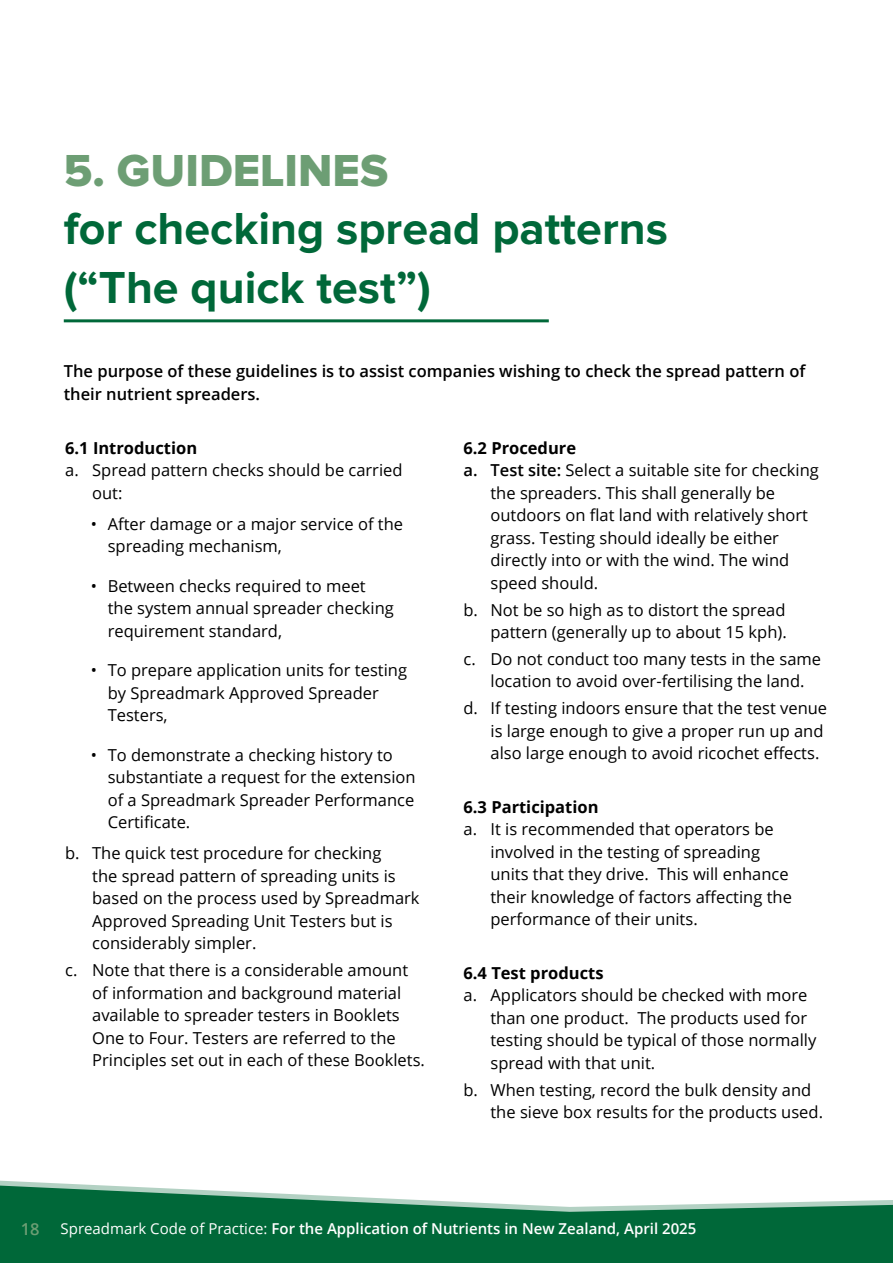
<style>
.page{position:relative;width:893px;height:1263px;background:#fff}
.page>*{position:absolute;margin:0;border:0;box-sizing:border-box;transform-origin:0 0}
.t1{font:700 46.5px/58.5px "Proxima Nova";color:#006839}
.t2{font:46.5px "Proxima Nova Extrabld";color:#6d9e74}
.t3{font:16.5px/22.5px "Open Sans";color:#000}
.t4{font:600 16.5px/22.5px "Open Sans";color:#000}
.t5{font:700 16.5px "Open Sans";color:#000}
.t6{font:600 16.5px "Open Sans";color:#6d9e74}
.t7{font:600 15px "Open Sans";color:#fff}
.s1{font-weight:600}
.s2{font-weight:400}
</style>
<div class="page">
<hr style="left:64px;top:319px;width:485px;height:3px;background:#006839">
<svg style="left:0;top:1185px;width:893px;height:78px;fill:#006839"></svg>
<h1 class="t2" style="left:64px;top:149px;width:326px">5. GUIDELINES</h1>
<h1 class="t1" style="left:64px;top:201px;width:606px">for checking spread patterns (“The quick test”)</h1>
<p class="t4" style="left:64px;top:360px;width:743px">The purpose of these guidelines is to assist companies wishing to check the spread pattern of their nutrient spreaders.</p>
<p class="t5" style="left:65px;top:436px;width:134px">6.1 Introduction</p>
<p class="t3" style="left:92px;top:459px;width:312px;text-indent:-27px">a. Spread pattern checks should be carried out:</p>
<p class="t3" style="left:108px;top:512px;width:297px;text-indent:-17px">• After damage or a major service of the spreading mechanism,</p>
<p class="t3" style="left:108px;top:574px;width:288px;text-indent:-17px">• Between checks required to meet the system annual spreader checking requirement standard,</p>
<p class="t3" style="left:108px;top:659px;width:301px;text-indent:-17px">• To prepare application units for testing by Spreadmark Approved Spreader<br>Testers,</p>
<p class="t3" style="left:108px;top:743px;width:309px;text-indent:-17px">• To demonstrate a checking history to substantiate a request for the extension of a Spreadmark Spreader Performance<br>Certificate.</p>
<p class="t3" style="left:92px;top:842px;width:329px;text-indent:-27px">b. The quick test procedure for checking<br>the spread pattern of spreading units is based on the process used by Spreadmark Approved Spreading Unit Testers but is considerably simpler.</p>
<p class="t3" style="left:92px;top:958px;width:334px;text-indent:-27px">c. Note that there is a considerable amount of information and background material available to spreader testers in Booklets One to Four. Testers are referred to the Principles set out in each of these Booklets.</p>
<p class="t5" style="left:463px;top:436px;width:114px">6.2 Procedure</p>
<p class="t3" style="left:463px;top:459px;width:357px"><span class="s1">a. Test site:</span> Select a suitable site for checking</p>
<p class="t3" style="left:490px;top:481px;width:286px">the spreaders. This shall generally be</p>
<p class="t3" style="left:490px;top:504px;width:319px">outdoors on flat land with relatively short</p>
<p class="t3" style="left:490px;top:526px;width:290px">grass. Testing should ideally be either</p>
<p class="t3" style="left:490px;top:549px;width:300px">directly into or with the wind. The wind</p>
<p class="t3" style="left:490px;top:571px;width:109px">speed should.</p>
<p class="t3" style="left:463px;top:598px;width:325px;text-align:right">b. Not be so high as to distort the spread pattern (generally up to about 15 kph).</p>
<p class="t3" style="left:490px;top:647px;width:332px;text-indent:-27px">c. Do not conduct too many tests in the same location to avoid over-fertilising the land.</p>
<p class="t3" style="left:490px;top:696px;width:338px;text-indent:-27px">d. If testing indoors ensure that the test venue is large enough to give a proper run up and also large enough to avoid ricochet effects.</p>
<p class="t5" style="left:463px;top:795px;width:137px">6.3 Participation</p>
<p class="t3" style="left:490px;top:818px;width:303px;text-indent:-27px">a. It is recommended that operators be involved in the testing of spreading units that they drive. This will enhance their knowledge of factors affecting the performance of their units.</p>
<p class="t5" style="left:463px;top:961px;width:142px">6.4 Test products</p>
<p class="t3" style="left:490px;top:984px;width:327px;text-indent:-27px">a. Applicators should be checked with more than one product. The products used for testing should be typical of those normally spread with that unit.</p>
<p class="t3" style="left:490px;top:1078px;width:334px;text-indent:-27px">b. When testing, record the bulk density and the sieve box results for the products used.</p>
<p class="t6" style="left:21px;top:1218px;width:20px">18</p>
<p class="t7" style="left:61px;top:1218px;width:637px"><span class="s2">Spreadmark Code of Practice:</span> For the Application of Nutrients in New Zealand, April 2025</p>
</div>
